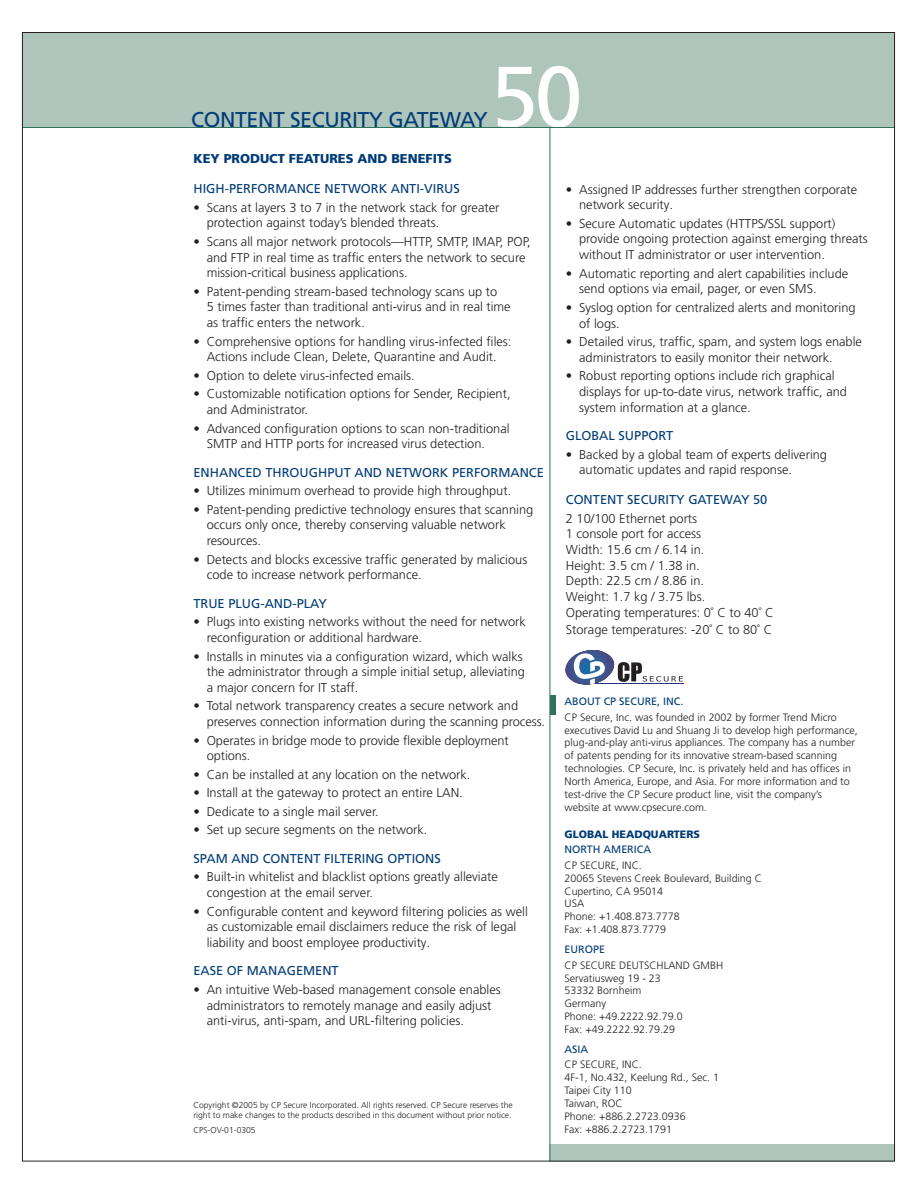
<style>
.page{position:relative;width:918px;height:1188px;background:#fff}
.page>*{position:absolute;margin:0;border:0;box-sizing:border-box;transform-origin:0 0}
.t1{font:85.5px "Frutiger";color:#fff}
.t2{font:21.3px "Frutiger";letter-spacing:-.02em;color:#013b77}
.t3{font:300 12.9px/15.6px "Frutiger";color:#231f20}
.t4{font:12.9px "Frutiger";color:#013b77}
.t5{font:900 12.9px "Frutiger";color:#013b77}
.t6{font:300 10.65px/12.9px "Frutiger";color:#231f20}
.t7{font:10.65px "Frutiger";color:#013b77}
.t8{font:900 10.65px "Frutiger";color:#013b77}
.t9{font:300 8.55px/10.1px "Frutiger";color:#231f20}
</style>
<div class="page">
<div style="left:550px;top:695px;width:5px;height:20px;background:#31725a"></div>
<svg style="left:565px;top:650px;width:118px;height:35px"></svg>
<div style="left:22px;top:32px;width:873px;height:95px;background:#aec5bc"></div>
<div style="left:550px;top:1144px;width:344px;height:17px;background:#aec5bc"></div>
<hr style="left:550px;top:127px;width:1px;height:1034px;background:#31725a">
<hr style="left:22px;top:127px;width:873px;height:1px;background:#31725a">
<h2 class="t2" style="left:191px;top:111px;width:298px">CONTENT SECURITY GATEWAY</h2>
<h1 class="t1" style="left:491px;top:62px;width:93px">50</h1>
<p class="t5" style="left:193px;top:154px;width:260px">KEY PRODUCT FEATURES AND BENEFITS</p>
<p class="t4" style="left:193px;top:183px;width:268px">HIGH-PERFORMANCE NETWORK ANTI-VIRUS</p>
<p class="t3" style="left:207px;top:200px;width:294px;text-indent:-13px">• Scans at layers 3 to 7 in the network stack for greater protection against today’s blended threats.</p>
<p class="t3" style="left:207px;top:235px;width:325px;text-indent:-13px">• Scans all major network protocols—HTTP, SMTP, IMAP, POP, and FTP in real time as traffic enters the network to secure mission-critical business applications.</p>
<p class="t3" style="left:207px;top:284px;width:306px;text-indent:-13px">• Patent-pending stream-based technology scans up to<br>5 times faster than traditional anti-virus and in real time as traffic enters the network.</p>
<p class="t3" style="left:193px;top:334px;width:320px;text-align:center">• Comprehensive options for handling virus-infected files:<br>Actions include Clean, Delete, Quarantine and Audit.</p>
<p class="t3" style="left:193px;top:369px;width:223px">• Option to delete virus-infected emails.</p>
<p class="t3" style="left:207px;top:387px;width:305px;text-indent:-13px">• Customizable notification options for Sender, Recipient, and Administrator.</p>
<p class="t3" style="left:207px;top:421px;width:304px;text-indent:-13px">• Advanced configuration options to scan non-traditional<br>SMTP and HTTP ports for increased virus detection.</p>
<p class="t4" style="left:193px;top:467px;width:352px">ENHANCED THROUGHPUT AND NETWORK PERFORMANCE</p>
<p class="t3" style="left:193px;top:484px;width:319px">• Utilizes minimum overhead to provide high throughput.</p>
<p class="t3" style="left:207px;top:503px;width:328px;text-indent:-13px">• Patent-pending predictive technology ensures that scanning occurs only once, thereby conserving valuable network resources.</p>
<p class="t3" style="left:207px;top:552px;width:322px;text-indent:-13px">• Detects and blocks excessive traffic generated by malicious code to increase network performance.</p>
<p class="t4" style="left:193px;top:598px;width:135px">TRUE PLUG-AND-PLAY</p>
<p class="t3" style="left:207px;top:615px;width:321px;text-indent:-13px">• Plugs into existing networks without the need for network reconfiguration or additional hardware.</p>
<p class="t3" style="left:207px;top:649px;width:320px;text-indent:-13px">• Installs in minutes via a configuration wizard, which walks the administrator through a simple initial setup, alleviating a major concern for IT staff.</p>
<p class="t3" style="left:207px;top:699px;width:340px;text-indent:-13px">• Total network transparency creates a secure network and preserves connection information during the scanning process.</p>
<p class="t3" style="left:207px;top:733px;width:304px;text-indent:-13px">• Operates in bridge mode to provide flexible deployment options.</p>
<p class="t3" style="left:193px;top:768px;width:278px">• Can be installed at any location on the network.</p>
<p class="t3" style="left:193px;top:786px;width:271px">• Install at the gateway to protect an entire LAN.</p>
<p class="t3" style="left:193px;top:805px;width:187px">• Dedicate to a single mail server.</p>
<p class="t3" style="left:193px;top:823px;width:235px">• Set up secure segments on the network.</p>
<p class="t4" style="left:193px;top:853px;width:249px">SPAM AND CONTENT FILTERING OPTIONS</p>
<p class="t3" style="left:207px;top:870px;width:293px;text-indent:-13px">• Built-in whitelist and blacklist options greatly alleviate congestion at the email server.</p>
<p class="t3" style="left:207px;top:904px;width:323px;text-indent:-13px">• Configurable content and keyword filtering policies as well as customizable email disclaimers reduce the risk of legal liability and boost employee productivity.</p>
<p class="t4" style="left:193px;top:966px;width:147px">EASE OF MANAGEMENT</p>
<p class="t3" style="left:207px;top:983px;width:296px;text-indent:-13px">• An intuitive Web-based management console enables administrators to remotely manage and easily adjust anti-virus, anti-spam, and URL-filtering policies.</p>
<p class="t9" style="left:193px;top:1101px;width:321px">Copyright ©2005 by CP Secure Incorporated. All rights reserved. CP Secure reserves the right to make changes to the products described in this document without prior notice.</p>
<p class="t9" style="left:193px;top:1125px;width:64px">CPS-OV-01-0305</p>
<p class="t3" style="left:579px;top:182px;width:280px;text-indent:-13px">• Assigned IP addresses further strengthen corporate network security.</p>
<p class="t3" style="left:579px;top:217px;width:290px;text-indent:-13px">• Secure Automatic updates (HTTPS/SSL support) provide ongoing protection against emerging threats without IT administrator or user intervention.</p>
<p class="t3" style="left:579px;top:266px;width:271px;text-indent:-13px">• Automatic reporting and alert capabilities include send options via email, pager, or even SMS.</p>
<p class="t3" style="left:579px;top:301px;width:278px;text-indent:-13px">• Syslog option for centralized alerts and monitoring of logs.</p>
<p class="t3" style="left:579px;top:335px;width:284px;text-indent:-13px">• Detailed virus, traffic, spam, and system logs enable administrators to easily monitor their network.</p>
<p class="t3" style="left:579px;top:369px;width:269px;text-indent:-13px">• Robust reporting options include rich graphical displays for up-to-date virus, network traffic, and system information at a glance.</p>
<p class="t4" style="left:566px;top:430px;width:109px">GLOBAL SUPPORT</p>
<p class="t3" style="left:579px;top:447px;width:249px;text-indent:-13px">• Backed by a global team of experts delivering automatic updates and rapid response.</p>
<p class="t4" style="left:566px;top:495px;width:203px">CONTENT SECURITY GATEWAY 50</p>
<p class="t3" style="left:566px;top:512px;width:209px">2 10/100 Ethernet ports<br>1 console port for access<br>Width: 15.6 cm / 6.14 in.<br>Height: 3.5 cm / 1.38 in.<br>Depth: 22.5 cm / 8.86 in.<br>Weight: 1.7 kg / 3.75 lbs.<br>Operating temperatures: 0˚ C to 40˚ C</p>
<p class="t3" style="left:566px;top:623px;width:208px">Storage temperatures: -20˚ C to 80˚ C</p>
<p class="t7" style="left:565px;top:697px;width:120px">ABOUT CP SECURE, INC.</p>
<p class="t6" style="left:565px;top:711px;width:295px">CP Secure, Inc. was founded in 2002 by former Trend Micro executives David Lu and Shuang Ji to develop high performance, plug-and-play anti-virus appliances. The company has a number of patents pending for its innovative stream-based scanning technologies. CP Secure, Inc. is privately held and has offices in North America, Europe, and Asia. For more information and to test-drive the CP Secure product line, visit the company’s website at www.cpsecure.com.</p>
<p class="t8" style="left:565px;top:830px;width:137px">GLOBAL HEADQUARTERS</p>
<p class="t7" style="left:565px;top:845px;width:88px">NORTH AMERICA</p>
<p class="t6" style="left:565px;top:860px;width:199px">CP SECURE, INC.<br>20065 Stevens Creek Boulevard, Building C<br>Cupertino, CA 95014<br>USA<br>Phone: +1.408.873.7778<br>Fax: +1.408.873.7779</p>
<p class="t7" style="left:565px;top:945px;width:42px">EUROPE</p>
<p class="t6" style="left:565px;top:959px;width:160px">CP SECURE DEUTSCHLAND GMBH<br>Servatiusweg 19 - 23<br>53332 Bornheim<br>Germany<br>Phone: +49.2222.92.79.0<br>Fax: +49.2222.92.79.29</p>
<p class="t7" style="left:565px;top:1045px;width:25px">ASIA</p>
<p class="t6" style="left:565px;top:1059px;width:156px">CP SECURE, INC.<br>4F-1, No.432, Keelung Rd., Sec. 1<br>Taipei City 110<br>Taiwan, ROC<br>Phone: +886.2.2723.0936<br>Fax: +886.2.2723.1791</p>
</div>
